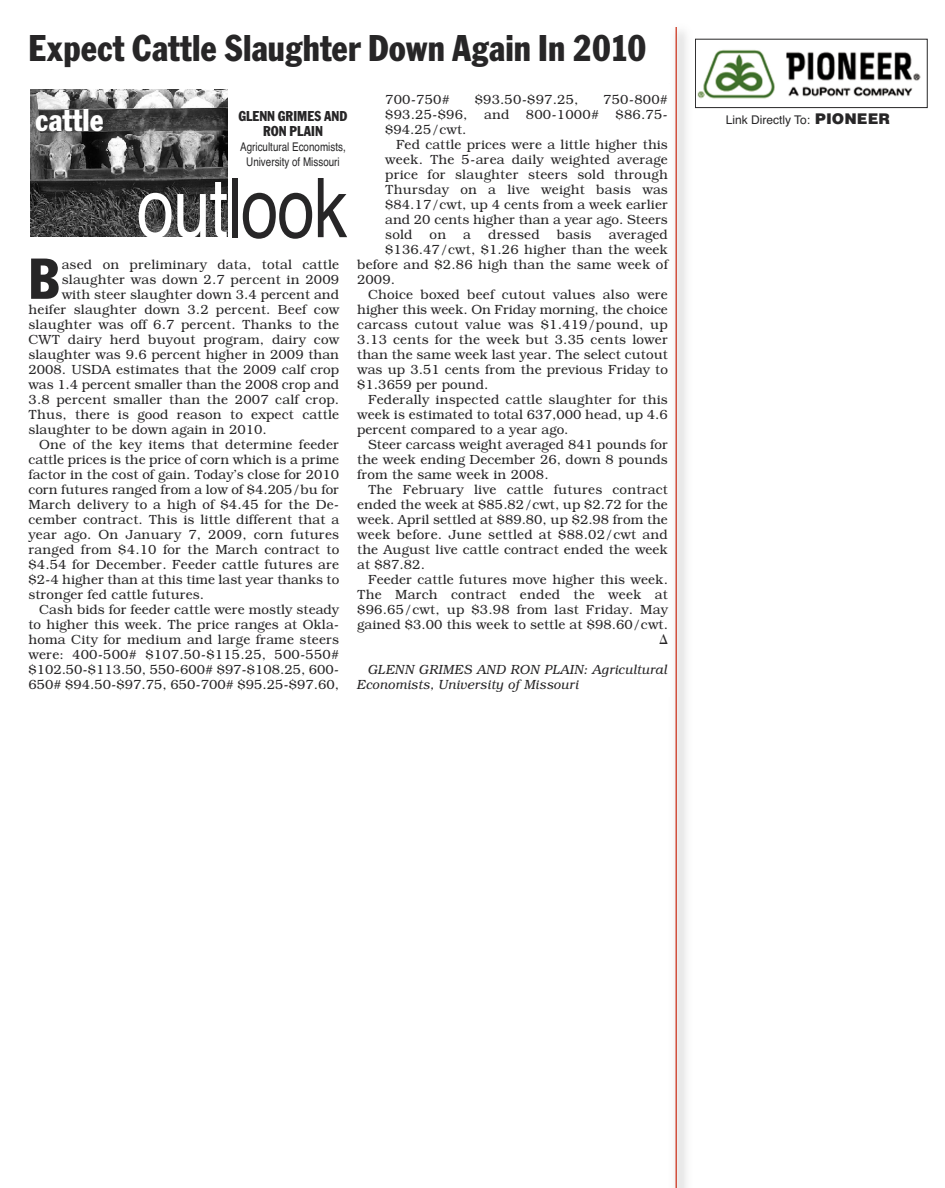
<style>
.page{position:relative;width:945px;height:1188px;background:#fff}
.page>*{position:absolute;margin:0;border:0;box-sizing:border-box;transform-origin:0 0}
.t1{font:condensed 82.5px "Helvetica";letter-spacing:-.015em;color:#272627}
.t2{font:condensed 60.45px "Franklin Got T";color:#272627}
.t3{font:condensed 39px "Franklin Got T";color:#272627}
.t4{font:condensed 33px "Franklin Got T";color:#fff}
.t5{font:condensed 15px/15px "Franklin Got T";color:#272627;text-align:center}
.t6{font:300 13.5px/15px "Bookman";color:#272627;text-align:justify}
.t7{font:italic 300 13.5px/15px "Bookman";color:#272627}
.t8{font:condensed 12px/15px "Helvetica";color:#272627;text-align:center}
.t9{font:12px "Helvetica";color:#272627}
.s1{color:#fff}
.s2{font-weight:900;font-size:15px}
</style>
<div class="page">
<img style="left:697px;top:49px;width:224px;height:50px">
<div style="left:695px;top:39px;width:232px;height:69px;border:1px solid #272627"></div>
<hr style="left:675px;top:27px;width:2px;height:1161px;background:#d2513e">
<img style="left:30px;top:89px;width:197px;height:147px">
<h3 class="t3" style="left:28px;top:25px;width:620px">Expect Cattle Slaughter Down Again In 2010</h3>
<h3 class="t4" style="left:35px;top:100px;width:70px">cattle</h3>
<p class="t5" style="left:238px;top:108px;width:111px">GLENN GRIMES AND<br>RON PLAIN</p>
<p class="t8" style="left:240px;top:139px;width:107px">Agricultural Economists,<br>University of Missouri</p>
<h1 class="t1" style="left:137px;top:160px;width:212px"><span class="s1">out</span>look</h1>
<h2 class="t2" style="left:28px;top:243px;width:33px">B</h2>
<p class="t6" style="left:62px;top:257px;width:279px">ased on preliminary data, total cattle</p>
<p class="t6" style="left:62px;top:272px;width:279px">slaughter was down 2.7 percent in 2009</p>
<p class="t6" style="left:62px;top:287px;width:279px">with steer slaughter down 3.4 percent and</p>
<p class="t6" style="left:28px;top:302px;width:312px">heifer slaughter down 3.2 percent. Beef cow</p>
<p class="t6" style="left:28px;top:317px;width:312px">slaughter was off 6.7 percent. Thanks to the</p>
<p class="t6" style="left:28px;top:332px;width:312px">CWT dairy herd buyout program, dairy cow</p>
<p class="t6" style="left:28px;top:347px;width:312px">slaughter was 9.6 percent higher in 2009 than</p>
<p class="t6" style="left:28px;top:362px;width:312px">2008. USDA estimates that the 2009 calf crop</p>
<p class="t6" style="left:28px;top:377px;width:312px">was 1.4 percent smaller than the 2008 crop and</p>
<p class="t6" style="left:28px;top:392px;width:312px">3.8 percent smaller than the 2007 calf crop.</p>
<p class="t6" style="left:28px;top:407px;width:312px">Thus, there is good reason to expect cattle</p>
<p class="t6" style="left:28px;top:422px;width:240px">slaughter to be down again in 2010.</p>
<p class="t6" style="left:39px;top:437px;width:301px">One of the key items that determine feeder</p>
<p class="t6" style="left:28px;top:452px;width:312px">cattle prices is the price of corn which is a prime</p>
<p class="t6" style="left:28px;top:467px;width:312px">factor in the cost of gain. Today’s close for 2010</p>
<p class="t6" style="left:28px;top:482px;width:312px">corn futures ranged from a low of $4.205/bu for</p>
<p class="t6" style="left:28px;top:497px;width:312px">March delivery to a high of $4.45 for the De-</p>
<p class="t6" style="left:28px;top:512px;width:312px">cember contract. This is little different that a</p>
<p class="t6" style="left:28px;top:527px;width:312px">year ago. On January 7, 2009, corn futures</p>
<p class="t6" style="left:28px;top:542px;width:312px">ranged from $4.10 for the March contract to</p>
<p class="t6" style="left:28px;top:557px;width:312px">$4.54 for December. Feeder cattle futures are</p>
<p class="t6" style="left:28px;top:572px;width:312px">$2-4 higher than at this time last year thanks to</p>
<p class="t6" style="left:28px;top:587px;width:177px">stronger fed cattle futures.</p>
<p class="t6" style="left:39px;top:602px;width:301px">Cash bids for feeder cattle were mostly steady</p>
<p class="t6" style="left:28px;top:617px;width:312px">to higher this week. The price ranges at Okla-</p>
<p class="t6" style="left:28px;top:632px;width:312px">homa City for medium and large frame steers</p>
<p class="t6" style="left:28px;top:647px;width:312px">were: 400-500# $107.50-$115.25, 500-550#</p>
<p class="t6" style="left:28px;top:662px;width:312px">$102.50-$113.50, 550-600# $97-$108.25, 600-</p>
<p class="t6" style="left:28px;top:677px;width:312px">650# $94.50-$97.75, 650-700# $95.25-$97.60,</p>
<p class="t6" style="left:385px;top:92px;width:66px">700-750#</p>
<p class="t6" style="left:475px;top:92px;width:105px">$93.50-$97.25,</p>
<p class="t6" style="left:385px;top:92px;width:284px;text-indent:218px">750-800# $93.25-$96, and 800-1000# $86.75- $94.25/cwt.</p>
<p class="t6" style="left:385px;top:137px;width:284px;text-indent:11px">Fed cattle prices were a little higher this week. The 5-area daily weighted average price for slaughter steers sold through Thursday on a live weight basis was $84.17/cwt, up 4 cents from a week earlier and 20 cents higher than a year ago. Steers sold</p>
<p class="t6" style="left:430px;top:227px;width:18px">on</p>
<p class="t6" style="left:463px;top:227px;width:9px">a</p>
<p class="t6" style="left:488px;top:227px;width:53px">dressed</p>
<p class="t6" style="left:557px;top:227px;width:36px">basis</p>
<p class="t6" style="left:609px;top:227px;width:61px">averaged</p>
<p class="t6" style="left:385px;top:242px;width:284px">$136.47/cwt, $1.26 higher than the week</p>
<p class="t6" style="left:357px;top:257px;width:312px">before and $2.86 high than the same week of</p>
<p class="t6" style="left:357px;top:272px;width:39px">2009.</p>
<p class="t6" style="left:368px;top:287px;width:301px">Choice boxed beef cutout values also were</p>
<p class="t6" style="left:357px;top:302px;width:312px">higher this week. On Friday morning, the choice</p>
<p class="t6" style="left:357px;top:317px;width:312px">carcass cutout value was $1.419/pound, up</p>
<p class="t6" style="left:357px;top:332px;width:312px">3.13 cents for the week but 3.35 cents lower</p>
<p class="t6" style="left:357px;top:347px;width:312px">than the same week last year. The select cutout</p>
<p class="t6" style="left:357px;top:362px;width:312px">was up 3.51 cents from the previous Friday to</p>
<p class="t6" style="left:357px;top:377px;width:133px">$1.3659 per pound.</p>
<p class="t6" style="left:368px;top:392px;width:301px">Federally inspected cattle slaughter for this</p>
<p class="t6" style="left:357px;top:407px;width:312px">week is estimated to total 637,000 head, up 4.6</p>
<p class="t6" style="left:357px;top:422px;width:213px">percent compared to a year ago.</p>
<p class="t6" style="left:368px;top:437px;width:301px">Steer carcass weight averaged 841 pounds for</p>
<p class="t6" style="left:357px;top:452px;width:312px">the week ending December 26, down 8 pounds</p>
<p class="t6" style="left:357px;top:467px;width:193px">from the same week in 2008.</p>
<p class="t6" style="left:368px;top:482px;width:301px">The February live cattle futures contract</p>
<p class="t6" style="left:357px;top:497px;width:312px">ended the week at $85.82/cwt, up $2.72 for the</p>
<p class="t6" style="left:357px;top:512px;width:312px">week. April settled at $89.80, up $2.98 from the</p>
<p class="t6" style="left:357px;top:527px;width:312px">week before. June settled at $88.02/cwt and</p>
<p class="t6" style="left:357px;top:542px;width:312px">the August live cattle contract ended the week</p>
<p class="t6" style="left:357px;top:557px;width:69px">at $87.82.</p>
<p class="t6" style="left:368px;top:572px;width:301px">Feeder cattle futures move higher this week.</p>
<p class="t6" style="left:357px;top:587px;width:312px">The March contract ended the week at</p>
<p class="t6" style="left:357px;top:602px;width:312px">$96.65/cwt, up $3.98 from last Friday. May</p>
<p class="t6" style="left:357px;top:617px;width:312px">gained $3.00 this week to settle at $98.60/cwt.</p>
<p class="t6" style="left:660px;top:632px;width:10px">∆</p>
<p class="t7" style="left:357px;top:662px;width:312px;text-indent:11px">GLENN GRIMES AND RON PLAIN: Agricultural<br>Economists, University of Missouri</p>
<p class="t9" style="left:726px;top:112px;width:166px">Link Directly To: <span class="s2">PIONEER</span></p>
</div>
